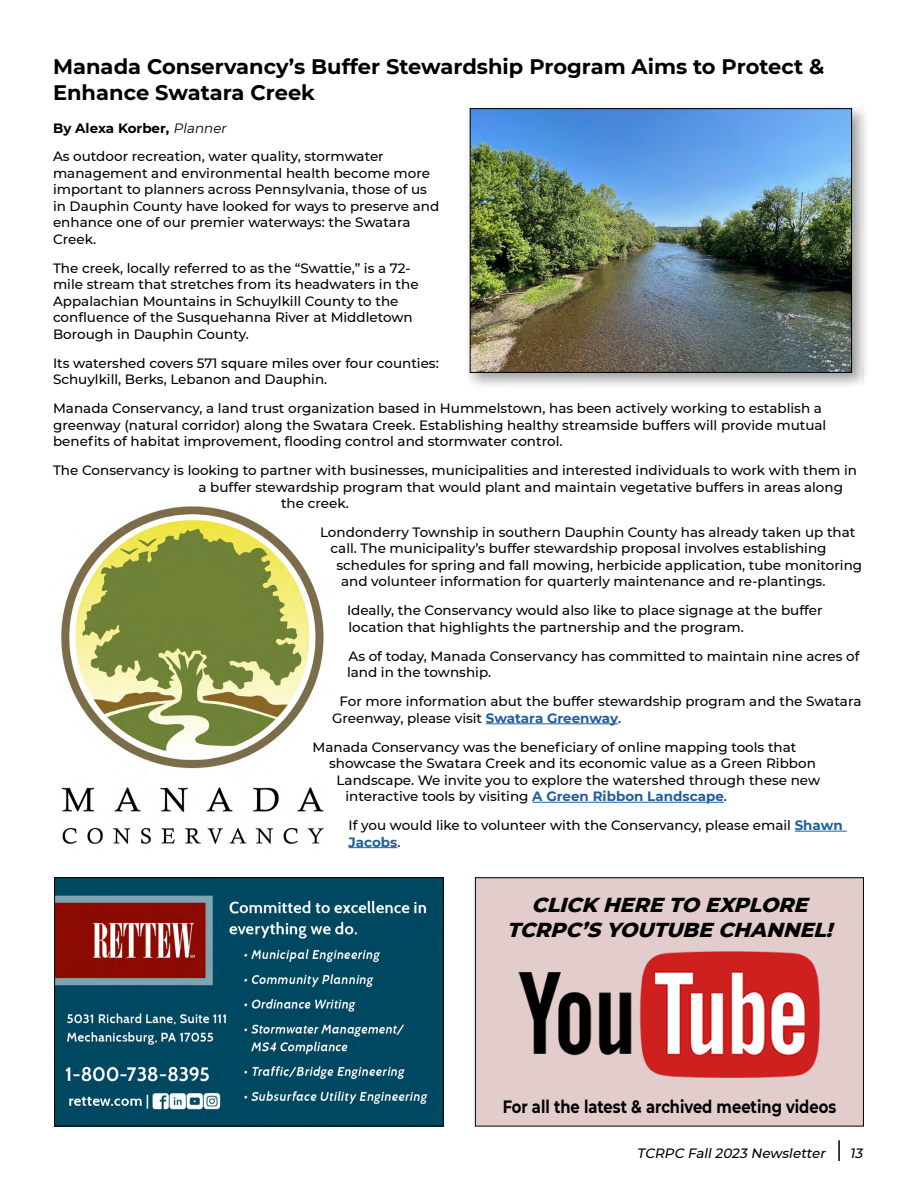
<style>
.page{position:relative;width:918px;height:1188px;background:#fff}
.page>*{position:absolute;margin:0;border:0;box-sizing:border-box;transform-origin:0 0}
.t1{font:700 21px/25.2px "Montserrat";color:#000}
.t2{font:italic 800 20.7px/25.5px "Montserrat";color:#000;text-align:center}
.t3{font:700 17.85px "Montserrat";color:#000;scale:.82 1}
.t4{font:500 13.5px/16.5px "Montserrat";color:#000}
.t5{font:italic 500 13.5px "Montserrat";color:#000}
.s1{font-weight:700}
.s2{font-weight:400;font-style:italic}
.s3{font-weight:700;color:#215e9e}
</style>
<div class="page">
<hr style="left:838px;top:1140px;width:2px;height:21px;background:#000">
<img style="left:61px;top:506px;width:263px;height:339px">
<hr style="left:486px;top:723px;width:132px;height:1px;background:#215e9e">
<hr style="left:532px;top:802px;width:192px;height:1px;background:#215e9e">
<hr style="left:795px;top:831px;width:52px;height:1px;background:#215e9e">
<hr style="left:349px;top:847px;width:48px;height:1px;background:#215e9e">
<img style="left:56px;top:879px;width:386px;height:245px">
<div style="left:54px;top:877px;width:390px;height:249px;border:1px solid #000"></div>
<div style="left:475px;top:878px;width:388px;height:248px;background:#e2cccc"></div>
<div style="left:475px;top:877px;width:389px;height:249px;border:1px solid #000"></div>
<img style="left:518px;top:952px;width:301px;height:126px">
<div style="left:464px;top:102px;width:406px;height:289px;background:#000;opacity:.4"></div>
<img style="left:472px;top:110px;width:378px;height:261px">
<div style="left:470px;top:108px;width:382px;height:265px;border:1px solid #000"></div>
<h1 class="t1" style="left:53px;top:53px;width:773px">Manada Conservancy’s Buffer Stewardship Program Aims to Protect &amp;<br>Enhance Swatara Creek</h1>
<p class="t4" style="left:53px;top:113px;width:332px;line-height:29px"><span class="s1">By Alexa Korber,</span> <span class="s2">Planner<br></span>As outdoor recreation, water quality, stormwater</p>
<p class="t4" style="left:53px;top:164px;width:388px">management and environmental health become more important to planners across Pennsylvania, those of us in Dauphin County have looked for ways to preserve and enhance one of our premier waterways: the Swatara Creek.</p>
<p class="t4" style="left:53px;top:259px;width:367px">The creek, locally referred to as the “Swattie,” is a 72- mile stream that stretches from its headwaters in the Appalachian Mountains in Schuylkill County to the confluence of the Susquehanna River at Middletown Borough in Dauphin County.</p>
<p class="t4" style="left:53px;top:354px;width:387px">Its watershed covers 571 square miles over four counties:<br>Schuylkill, Berks, Lebanon and Dauphin.</p>
<p class="t4" style="left:53px;top:400px;width:775px">Manada Conservancy, a land trust organization based in Hummelstown, has been actively working to establish a greenway (natural corridor) along the Swatara Creek. Establishing healthy streamside buffers will provide mutual benefits of habitat improvement, flooding control and stormwater control.</p>
<p class="t4" style="left:53px;top:461px;width:806px">The Conservancy is looking to partner with businesses, municipalities and interested individuals to work with them in</p>
<p class="t4" style="left:199px;top:478px;width:646px">a buffer stewardship program that would plant and maintain vegetative buffers in areas along</p>
<p class="t4" style="left:281px;top:494px;width:69px">the creek.</p>
<p class="t4" style="left:320px;top:523px;width:537px">Londonderry Township in southern Dauphin County has already taken up that</p>
<p class="t4" style="left:331px;top:540px;width:498px">call. The municipality’s buffer stewardship proposal involves establishing</p>
<p class="t4" style="left:337px;top:556px;width:527px">schedules for spring and fall mowing, herbicide application, tube monitoring</p>
<p class="t4" style="left:341px;top:573px;width:486px">and volunteer information for quarterly maintenance and re-plantings.</p>
<p class="t4" style="left:347px;top:602px;width:477px">Ideally, the Conservancy would also like to place signage at the buffer location that highlights the partnership and the program.</p>
<p class="t4" style="left:347px;top:647px;width:514px">As of today, Manada Conservancy has committed to maintain nine acres of land in the township.</p>
<p class="t4" style="left:332px;top:693px;width:531px;text-indent:8px">For more information abut the buffer stewardship program and the Swatara<br>Greenway, please visit <span class="s3">Swatara Greenway</span>.</p>
<p class="t4" style="left:313px;top:738px;width:485px">Manada Conservancy was the beneficiary of online mapping tools that</p>
<p class="t4" style="left:329px;top:755px;width:488px">showcase the Swatara Creek and its economic value as a Green Ribbon</p>
<p class="t4" style="left:337px;top:771px;width:485px">Landscape. We invite you to explore the watershed through these new</p>
<p class="t4" style="left:346px;top:788px;width:383px">interactive tools by visiting <span class="s3">A Green Ribbon Landscape</span>.</p>
<p class="t4" style="left:349px;top:816px;width:496px">If you would like to volunteer with the Conservancy, please email <span class="s3">Shawn<br>Jacobs</span>.</p>
<h2 class="t2" style="left:507px;top:891px;width:334px">CLICK HERETO EXPLORE<br>TCRPC’SYOUTUBECHANNEL!</h2>
<h3 class="t3" style="left:503px;top:1094px;width:408px">For all the latest &amp; archived meeting videos</h3>
<p class="t5" style="left:637px;top:1144px;width:193px">TCRPC Fall2023 Newsletter</p>
<p class="t5" style="left:850px;top:1144px;width:17px">13</p>
</div>
